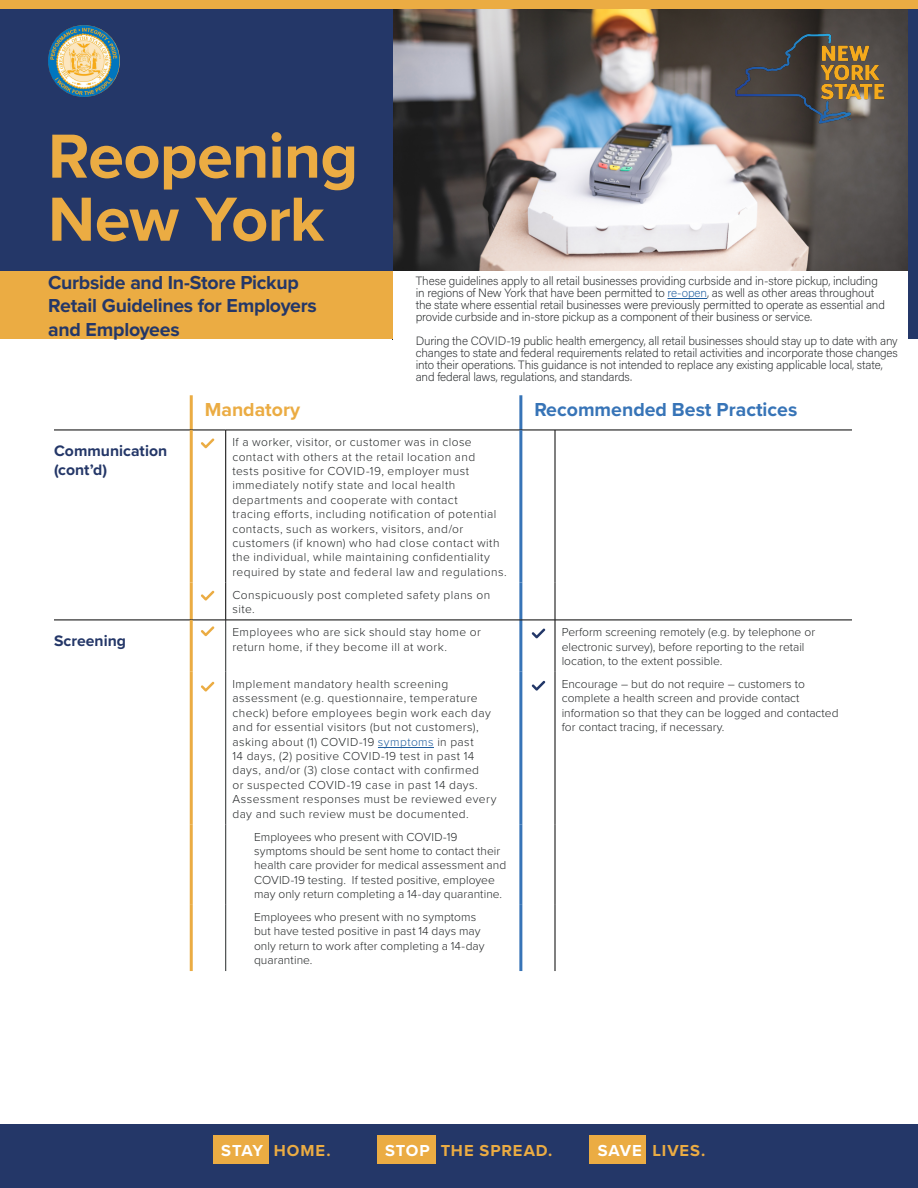
<style>
.page{position:relative;width:918px;height:1188px;background:#fff}
.page>*{position:absolute;margin:0;border:0;box-sizing:border-box;transform-origin:0 0}
.t1{font:700 64.5px/63px "Proxima Nova";letter-spacing:-.01em;color:#ebac43}
.t2{font:700 19.5px/23.4px "Proxima Nova";letter-spacing:-.015em;color:#243768}
.t3{font:700 19.5px "Proxima Nova";color:#3774b7}
.t4{font:700 19.5px "Proxima Nova";color:#ebac43}
.t5{font:700 16.5px "Proxima Nova";letter-spacing:.055em;color:#ebac43}
.t6{font:700 15.75px/18.9px "Proxima Nova";color:#243768}
.t7{font:300 12px/14.4px "Proxima Nova";letter-spacing:.03em;color:#26292a}
.t8{font:200 12px/12px "Acumin Pro";letter-spacing:-.01em;color:#26292b}
.t9{font:300 12px/14.4px "Proxima Nova";letter-spacing:.005em;color:#26292a}
.t10{font:300 12px/14.4px "Proxima Nova";color:#26292a}
.s1{color:#215e9e}
.s2{color:#fff}
</style>
<div class="page">
<img style="left:393px;top:9px;width:515px;height:262px">
<div style="left:0;top:9px;width:393px;height:330px;background:#243768"></div>
<div style="left:0;top:272px;width:395px;height:67px;background:#ebac43"></div>
<div style="left:393px;top:272px;width:515px;height:80px;background:#fff"></div>
<img style="left:730px;top:28px;width:159px;height:100px">
<img style="left:48px;top:25px;width:72px;height:72px;border-radius:36px">
<div style="left:908px;top:9px;width:10px;height:330px;background:#243768"></div>
<div style="left:0;top:0;width:918px;height:9px;background:#ebac43"></div>
<hr style="left:519px;top:395px;width:3px;height:35px;background:#3774b7">
<hr style="left:190px;top:395px;width:3px;height:35px;background:#ebac43">
<hr style="left:225px;top:620px;width:1px;height:52px;background:#26292b">
<hr style="left:519px;top:620px;width:3px;height:52px;background:#3774b7">
<hr style="left:555px;top:620px;width:1px;height:52px;background:#000">
<hr style="left:225px;top:672px;width:1px;height:152px;background:#26292b">
<hr style="left:225px;top:824px;width:1px;height:81px;background:#26292b">
<hr style="left:519px;top:672px;width:3px;height:152px;background:#3774b7">
<hr style="left:519px;top:824px;width:3px;height:81px;background:#3774b7">
<hr style="left:555px;top:672px;width:1px;height:152px;background:#000">
<hr style="left:555px;top:824px;width:1px;height:81px;background:#000">
<hr style="left:225px;top:583px;width:1px;height:37px;background:#000">
<hr style="left:555px;top:583px;width:1px;height:37px;background:#000">
<hr style="left:519px;top:583px;width:3px;height:37px;background:#3774b7">
<hr style="left:54px;top:430px;width:137px;height:1px;background:#000">
<hr style="left:190px;top:583px;width:3px;height:37px;background:#ebac43">
<hr style="left:191px;top:620px;width:35px;height:1px;background:#000">
<hr style="left:226px;top:620px;width:295px;height:1px;background:#000">
<hr style="left:521px;top:620px;width:34px;height:1px;background:#000">
<hr style="left:555px;top:620px;width:297px;height:1px;background:#000">
<hr style="left:225px;top:905px;width:1px;height:66px;background:#26292b">
<hr style="left:519px;top:905px;width:3px;height:66px;background:#3774b7">
<hr style="left:555px;top:905px;width:1px;height:66px;background:#000">
<hr style="left:54px;top:620px;width:137px;height:1px;background:#000">
<hr style="left:190px;top:620px;width:3px;height:52px;background:#ebac43">
<hr style="left:190px;top:672px;width:3px;height:152px;background:#ebac43">
<hr style="left:190px;top:824px;width:3px;height:81px;background:#ebac43">
<hr style="left:190px;top:905px;width:3px;height:66px;background:#ebac43">
<hr style="left:191px;top:430px;width:35px;height:1px;background:#000">
<hr style="left:226px;top:430px;width:295px;height:1px;background:#000">
<hr style="left:225px;top:430px;width:1px;height:153px;background:#000">
<hr style="left:521px;top:430px;width:34px;height:1px;background:#000">
<hr style="left:555px;top:430px;width:297px;height:1px;background:#000">
<hr style="left:555px;top:430px;width:1px;height:153px;background:#000">
<hr style="left:190px;top:430px;width:3px;height:153px;background:#ebac43">
<hr style="left:519px;top:430px;width:3px;height:153px;background:#3774b7">
<hr style="left:378px;top:747px;width:56px;height:1px;background:#215e9e">
<svg style="left:201px;top:590px;width:14px;height:11px"></svg>
<svg style="left:200px;top:438px;width:15px;height:10px"></svg>
<svg style="left:531px;top:628px;width:15px;height:10px"></svg>
<svg style="left:201px;top:626px;width:14px;height:10px"></svg>
<svg style="left:201px;top:681px;width:14px;height:11px"></svg>
<svg style="left:531px;top:680px;width:15px;height:11px"></svg>
<hr style="left:667px;top:298px;width:40px;height:1px;background:#215e9e">
<div style="left:0;top:1125px;width:918px;height:63px;background:#243768"></div>
<div style="left:213px;top:1135px;width:56px;height:29px;background:#ebac43"></div>
<div style="left:377px;top:1135px;width:59px;height:29px;background:#ebac43"></div>
<div style="left:590px;top:1135px;width:56px;height:29px;background:#ebac43"></div>
<h1 class="t1" style="left:48px;top:123px;width:312px">Reopening<br>New York</h1>
<h2 class="t2" style="left:48px;top:270px;width:270px">Curbside and In-Store Pickup<br>Retail Guidelines for Employers and Employees</h2>
<p class="t8" style="left:416px;top:275px;width:471px">These guidelines apply to all retail businesses providing curbside and in-store pickup, including in regions of New York that have been permitted to <span class="s1">re-open</span>, as well as other areas throughout the state where essential retail businesses were previously permitted to operate as essential and provide curbside and in-store pickup as a component of their business or service.</p>
<p class="t8" style="left:416px;top:335px;width:484px">During the COVID-19 public health emergency, all retail businesses should stay up to date with any changes to state and federal requirements related to retail activities and incorporate those changes into their operations. This guidance is not intended to replace any existing applicable local, state, and federal laws, regulations, and standards.</p>
<h2 class="t4" style="left:205px;top:395px;width:97px">Mandatory</h2>
<h2 class="t3" style="left:534px;top:395px;width:265px">Recommended Best Practices</h2>
<h3 class="t6" style="left:54px;top:441px;width:115px">Communication (cont’d)</h3>
<p class="t7" style="left:232px;top:434px;width:276px">If a worker, visitor, or customer was in close contact with others at the retail location and<br>tests positive for COVID-19, employer must immediately notify state and local health departments and cooperate with contact<br>tracing efforts, including notification of potential contacts, such as workers, visitors, and/or customers (if known) who had close contact with the individual, while maintaining confidentiality required by state and federal law and regulations.</p>
<p class="t7" style="left:232px;top:587px;width:259px">Conspicuously post completed safety plans on site.</p>
<h3 class="t6" style="left:54px;top:631px;width:74px">Screening</h3>
<p class="t7" style="left:232px;top:624px;width:250px">Employees who are sick should stay home or return home, if they become ill at work.</p>
<p class="t10" style="left:562px;top:624px;width:255px">Perform screening remotely (e.g. by telephone or electronic survey), before reporting to the retail location, to the extent possible.</p>
<p class="t7" style="left:232px;top:676px;width:266px">Implement mandatory health screening assessment (e.g. questionnaire, temperature check) before employees begin work each day and for essential visitors (but not customers), asking about (1) COVID-19 <span class="s1">symptoms</span> in past<br>14 days, (2) positive COVID-19 test in past 14 days, and/or (3) close contact with confirmed<br>or suspected COVID-19 case in past 14 days.<br>Assessment responses must be reviewed every day and such review must be documented.</p>
<p class="t10" style="left:562px;top:676px;width:278px">Encourage – but do not require – customers to complete a health screen and provide contact information so that they can be logged and contacted for contact tracing, if necessary.</p>
<p class="t9" style="left:254px;top:829px;width:254px">Employees who present with COVID-19 symptoms should be sent home to contact their health care provider for medical assessment and COVID-19 testing. If tested positive, employee may only return completing a 14-day quarantine.</p>
<p class="t9" style="left:254px;top:909px;width:232px">Employees who present with no symptoms but have tested positive in past 14 days may only return to work after completing a 14-day quarantine.</p>
<h3 class="t5" style="left:221px;top:1138px;width:111px"><span class="s2">STAY</span> HOME.</h3>
<h3 class="t5" style="left:385px;top:1138px;width:169px"><span class="s2">STOP</span> THE SPREAD.</h3>
<h3 class="t5" style="left:598px;top:1138px;width:109px"><span class="s2">SAVE</span> LIVES.</h3>
</div>
